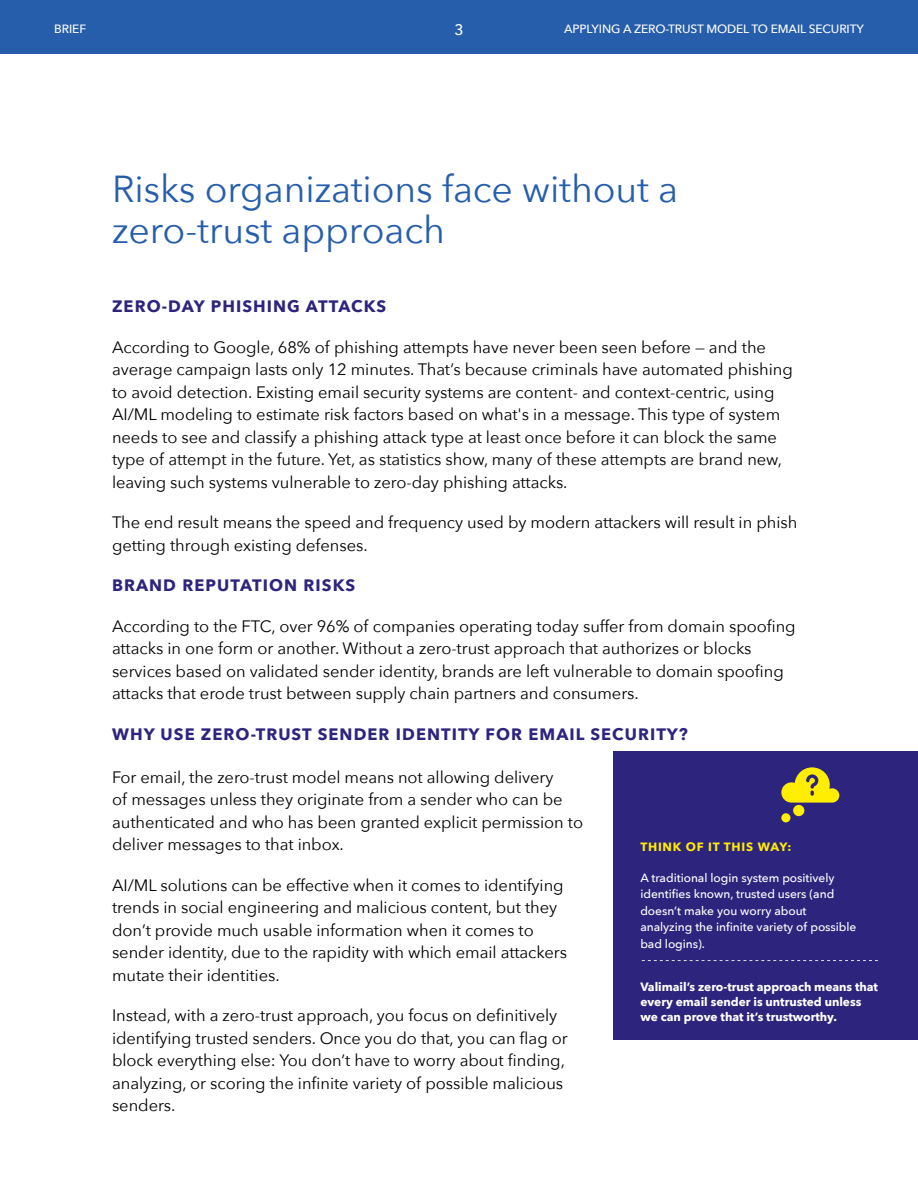
<style>
.page{position:relative;width:918px;height:1188px;background:#fff}
.page>*{position:absolute;margin:0;border:0;box-sizing:border-box;transform-origin:0 0}
.t1{font:37.5px/40.5px "Avenir Next";letter-spacing:-.005em;color:#265eac}
.t2{font:16.5px/22.5px "Avenir Next";letter-spacing:-.005em;color:#000}
.t3{font:700 16.5px "Avenir Next";letter-spacing:.065em;color:#2d247d}
.t4{font:500 15.45px "Avenir Next";color:#fff}
.t5{font:500 12px/16.5px "Avenir Next";letter-spacing:-.005em;color:#fff}
.t6{font:700 12px/15px "Avenir Next";letter-spacing:-.005em;color:#fff}
.t7{font:700 12px "Avenir Next";letter-spacing:.065em;color:#fe0}
</style>
<div class="page">
<div style="left:0;top:0;width:918px;height:54px;background:#265eac"></div>
<div style="left:613px;top:752px;width:305px;height:227px;background:#2d247d"></div>
<svg style="left:781px;top:767px;width:58px;height:36px"></svg>
<div style="left:793px;top:805px;width:11px;height:11px;background:#fe0;border-radius:50%"></div>
<div style="left:781px;top:813px;width:10px;height:9px;background:#fe0;border-radius:50%"></div>
<div style="left:613px;top:959px;width:305px;height:80px;background:#2d247d"></div>
<svg style="left:642px;top:960px;width:236px;height:1px"></svg>
<p class="t5" style="left:54px;top:21px;width:34px">BRIEF</p>
<p class="t4" style="left:454px;top:23px;width:11px">3</p>
<p class="t5" style="left:564px;top:21px;width:301px">APPLYING A ZERO-TRUST MODEL TO EMAIL SECURITY</p>
<h1 class="t1" style="left:112px;top:167px;width:568px">Risks organizations face without a zero-trust approach</h1>
<p class="t3" style="left:112px;top:300px;width:276px">ZERO-DAY PHISHING ATTACKS</p>
<p class="t2" style="left:112px;top:335px;width:682px">According to Google, 68% of phishing attempts have never been seen before — and the average campaign lasts only 12 minutes. That’s because criminals have automated phishing to avoid detection. Existing email security systems are content- and context-centric, using AI/ML modeling to estimate risk factors based on what's in a message. This type of system needs to see and classify a phishing attack type at least once before it can block the same type of attempt in the future. Yet, as statistics show, many of these attempts are brand new, leaving such systems vulnerable to zero-day phishing attacks.</p>
<p class="t2" style="left:112px;top:511px;width:687px">The end result means the speed and frequency used by modern attackers will result in phish getting through existing defenses.</p>
<p class="t3" style="left:112px;top:579px;width:245px">BRAND REPUTATION RISKS</p>
<p class="t2" style="left:112px;top:614px;width:685px">According to the FTC, over 96% of companies operating today suffer from domain spoofing attacks in one form or another. Without a zero-trust approach that authorizes or blocks services based on validated sender identity, brands are left vulnerable to domain spoofing attacks that erode trust between supply chain partners and consumers.</p>
<p class="t3" style="left:112px;top:727px;width:577px">WHY USE ZERO-TRUST SENDER IDENTITY FOR EMAIL SECURITY?</p>
<p class="t2" style="left:112px;top:765px;width:473px">For email, the zero-trust model means not allowing delivery<br>of messages unless they originate from a sender who can be authenticated and who has been granted explicit permission to deliver messages to that inbox.</p>
<p class="t2" style="left:112px;top:873px;width:457px">AI/ML solutions can be effective when it comes to identifying trends in social engineering and malicious content, but they don’t provide much usable information when it comes to sender identity, due to the rapidity with which email attackers mutate their identities.</p>
<p class="t2" style="left:112px;top:1004px;width:457px">Instead, with a zero-trust approach, you focus on definitively identifying trusted senders. Once you do that, you can flag or block everything else: You don’t have to worry about finding, analyzing, or scoring the infinite variety of possible malicious senders.</p>
<p class="t7" style="left:640px;top:842px;width:153px">THINK OF IT THIS WAY:</p>
<p class="t5" style="left:640px;top:870px;width:218px">A traditional login system positively identifies known, trusted users (and doesn’t make you worry about analyzing the infinite variety of possible bad logins).</p>
<p class="t6" style="left:640px;top:980px;width:239px">Valimail’s zero-trust approach means that every email sender is untrusted unless we can prove that it’s trustworthy.</p>
</div>
